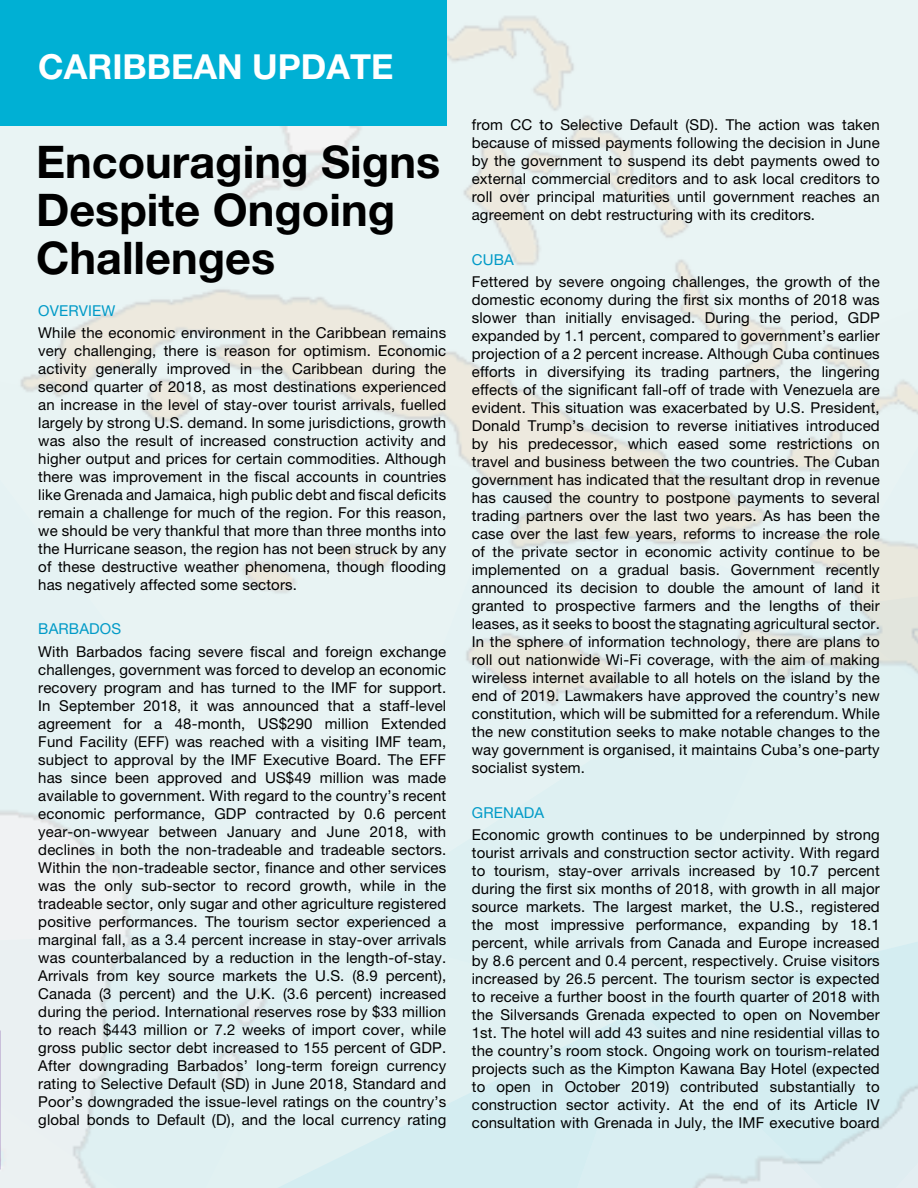
<style>
.page{position:relative;width:918px;height:1188px;background:#fff}
.page>*{position:absolute;margin:0;border:0;box-sizing:border-box;transform-origin:0 0}
.t1{font:700 45px/48px "Helvetica Neue LT Pro";color:#000}
.t2{font:700 34.5px "Helvetica Neue LT Pro";color:#fff}
.t3{font:15px/18px "Helvetica Neue LT Pro";letter-spacing:.01em;color:#000;text-align:justify}
.t4{font:15px "Helvetica Neue LT Pro";letter-spacing:.01em;color:#009ac7}
</style>
<div class="page">
<img style="left:0;top:0;width:918px;height:1188px">
<div style="left:0;top:0;width:446px;height:125px;background:#00b0d4"></div>
<h2 class="t2" style="left:38px;top:45px;width:357px">CARIBBEAN UPDATE</h2>
<h1 class="t1" style="left:36px;top:137px;width:406px">Encouraging Signs<br>Despite Ongoing<br>Challenges</h1>
<p class="t4" style="left:38px;top:301px;width:79px">OVERVIEW</p>
<p class="t3" style="left:38px;top:323px;width:410px">While the economic environment in the Caribbean remains very challenging, there is reason for optimism. Economic activity generally improved in the Caribbean during the second quarter of 2018, as most destinations experienced an increase in the level of stay-over tourist arrivals, fuelled largely by strong U.S. demand. In some jurisdictions, growth was also the result of increased construction activity and higher output and prices for certain commodities. Although there was improvement in the fiscal accounts in countries like Grenada and Jamaica, high public debt and fiscal deficits remain a challenge for much of the region. For this reason, we should be very thankful that more than three months into the Hurricane season, the region has not been struck by any of these destructive weather phenomena, though flooding has negatively affected some sectors.</p>
<p class="t4" style="left:38px;top:620px;width:84px">BARBADOS</p>
<p class="t3" style="left:38px;top:642px;width:410px">With Barbados facing severe fiscal and foreign exchange challenges, government was forced to develop an economic recovery program and has turned to the IMF for support.<br>In September 2018, it was announced that a staff-level agreement for a 48-month, US$290 million Extended Fund Facility (EFF) was reached with a visiting IMF team, subject to approval by the IMF Executive Board. The EFF has since been approved and US$49 million was made available to government. With regard to the country’s recent economic performance, GDP contracted by 0.6 percent year-on‑wwyear between January and June 2018, with declines in both the non-tradeable and tradeable sectors.<br>Within the non-tradeable sector, finance and other services was the only sub-sector to record growth, while in the tradeable sector, only sugar and other agriculture registered positive performances. The tourism sector experienced a marginal fall, as a 3.4 percent increase in stay-over arrivals was counterbalanced by a reduction in the length-of-stay.<br>Arrivals from key source markets the U.S. (8.9 percent), Canada (3 percent) and the U.K. (3.6 percent) increased during the period. International reserves rose by $33 million to reach $443 million or 7.2 weeks of import cover, while gross public sector debt increased to 155 percent of GDP.<br>After downgrading Barbados’ long-term foreign currency rating to Selective Default (SD) in June 2018, Standard and Poor’s downgraded the issue-level ratings on the country’s global bonds to Default (D), and the local currency rating</p>
<p class="t3" style="left:472px;top:116px;width:410px">from CC to Selective Default (SD). The action was taken because of missed payments following the decision in June by the government to suspend its debt payments owed to external commercial creditors and to ask local creditors to roll over principal maturities until government reaches an agreement on debt restructuring with its creditors.</p>
<p class="t4" style="left:472px;top:250px;width:44px">CUBA</p>
<p class="t3" style="left:472px;top:272px;width:410px">Fettered by severe ongoing challenges, the growth of the domestic economy during the first six months of 2018 was slower than initially envisaged. During the period, GDP expanded by 1.1 percent, compared to government’s earlier projection of a 2 percent increase. Although Cuba continues efforts in diversifying its trading partners, the lingering effects of the significant fall-off of trade with Venezuela are evident. This situation was exacerbated by U.S. President, Donald Trump’s decision to reverse initiatives introduced by his predecessor, which eased some restrictions on travel and business between the two countries. The Cuban government has indicated that the resultant drop in revenue has caused the country to postpone payments to several trading partners over the last two years. As has been the case over the last few years, reforms to increase the role of the private sector in economic activity continue to be implemented on a gradual basis. Government recently announced its decision to double the amount of land it granted to prospective farmers and the lengths of their leases, as it seeks to boost the stagnating agricultural sector.<br>In the sphere of information technology, there are plans to roll out nationwide Wi-Fi coverage, with the aim of making wireless internet available to all hotels on the island by the end of 2019. Lawmakers have approved the country’s new constitution, which will be submitted for a referendum. While the new constitution seeks to make notable changes to the way government is organised, it maintains Cuba’s one-party socialist system.</p>
<p class="t4" style="left:472px;top:803px;width:74px">GRENADA</p>
<p class="t3" style="left:472px;top:825px;width:410px">Economic growth continues to be underpinned by strong tourist arrivals and construction sector activity. With regard to tourism, stay-over arrivals increased by 10.7 percent during the first six months of 2018, with growth in all major source markets. The largest market, the U.S., registered the most impressive performance, expanding by 18.1 percent, while arrivals from Canada and Europe increased by 8.6 percent and 0.4 percent, respectively. Cruise visitors increased by 26.5 percent. The tourism sector is expected to receive a further boost in the fourth quarter of 2018 with the Silversands Grenada expected to open on November 1st. The hotel will add 43 suites and nine residential villas to the country’s room stock. Ongoing work on tourism-related projects such as the Kimpton Kawana Bay Hotel (expected to open in October 2019) contributed substantially to construction sector activity. At the end of its Article IV consultation with Grenada in July, the IMF executive board</p>
</div>
